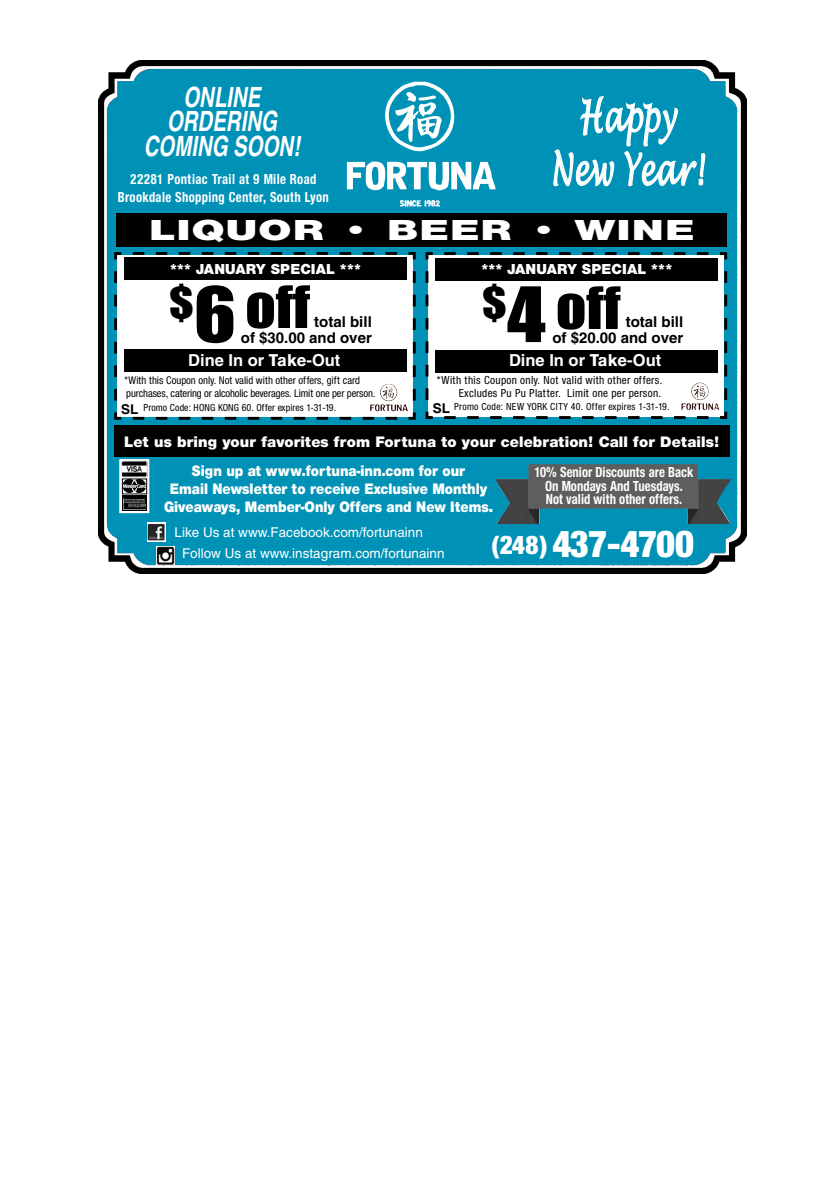
<style>
.page{position:relative;width:821px;height:1188px;background:#fff}
.page>*{position:absolute;margin:0;border:0;box-sizing:border-box;transform-origin:0 0}
.t1{font:54px "Impact";color:#000;scale:1.1 1}
.t2{font:italic 43.2px/52.9px "Lucida Handwriting";letter-spacing:.025em;color:#fff;text-align:center;scale:.63 1}
.t3{font:41.1px "Impact";color:#000;scale:1.1 1}
.t4{font:900 condensed 39px "Sans";letter-spacing:-.025em;color:#fff}
.t5{font:900 30px "Sans";letter-spacing:.025em;color:#fff;scale:1.5 1}
.t6{font:italic 700 27.9px/24.5px "Sans";color:#fff;text-align:center;scale:.73 1}
.t7{font:700 16.5px "Sans";color:#fff}
.t8{font:900 15.75px/18px "Sans";color:#fff;text-align:center;scale:.9 1}
.t9{font:900 15.75px "Sans";color:#fff}
.t10{font:700 condensed 15px/13.5px "Sans";color:#fff;text-align:center;scale:.9 1}
.t11{font:700 condensed 15px/18px "Sans";letter-spacing:.025em;color:#fff;text-align:center;scale:.9 1}
.t12{font:700 15px/16.5px "Sans";color:#000;text-align:right}
.t13{font:900 15px "Sans";letter-spacing:.01em;color:#fff}
.t14{font:13.5px/21px "Sans";color:#fff}
.t15{font:700 13.5px "Sans";color:#000}
.t16{font:condensed 12px/12.8px "Sans";letter-spacing:.025em;color:#000;text-align:right}
.t17{font:condensed 11.4px/12.9px "Sans";letter-spacing:-.01em;color:#000}
.t18{font:condensed 10.5px "Sans";letter-spacing:.01em;color:#000}
.s1{font-size:70.5px}
.s2{font-family:"Akzidenz Grotesk CE";font-weight:900}
.s3{font-size:27px}
</style>
<div class="page">
<img style="left:99px;top:61px;width:645px;height:512px">
<svg style="left:113px;top:251px;width:304px;height:170px"></svg>
<div style="left:125px;top:258px;width:282px;height:22px;background:#000"></div>
<svg style="left:119px;top:459px;width:30px;height:54px"></svg>
<svg style="left:122px;top:496px;width:25px;height:15px"></svg>
<img style="left:121px;top:461px;width:27px;height:16px">
<img style="left:124px;top:481px;width:21px;height:11px">
<div style="left:122px;top:479px;width:25px;height:15px;border:1px solid #000"></div>
<img style="left:124px;top:498px;width:21px;height:11px">
<div style="left:116px;top:214px;width:610px;height:33px;background:#000"></div>
<svg style="left:424px;top:251px;width:304px;height:169px"></svg>
<div style="left:436px;top:258px;width:282px;height:22px;background:#000"></div>
<img style="left:147px;top:523px;width:19px;height:19px">
<img style="left:156px;top:546px;width:19px;height:18px">
<div style="left:114px;top:425px;width:616px;height:32px;background:#000"></div>
<div style="left:125px;top:349px;width:282px;height:23px;background:#000"></div>
<div style="left:436px;top:350px;width:282px;height:22px;background:#000"></div>
<img style="left:380px;top:384px;width:17px;height:18px">
<img style="left:691px;top:383px;width:18px;height:17px">
<img style="left:495px;top:464px;width:236px;height:60px">
<img style="left:382px;top:82px;width:76px;height:70px">
<svg style="left:553px;top:95px;width:153px;height:96px;background:#29a3c1"></svg>
<h3 class="t6" style="left:144px;top:84px;width:216px">ONLINE<br>ORDERING<br>COMING SOON!</h3>
<p class="t11" style="left:118px;top:170px;width:236px">22281 Pontiac Trail at 9 Mile Road<br>Brookdale Shopping Center, South Lyon</p>
<h2 class="t2" style="left:550px;top:92px;width:244px">Happy<br>New Year!</h2>
<h3 class="t5" style="left:149px;top:212px;width:365px">LIQUOR • BEER • WINE</h3>
<p class="t13" style="left:481px;top:260px;width:192px">*** JANUARY SPECIAL ***</p>
<p class="t13" style="left:170px;top:260px;width:192px">*** JANUARY SPECIAL ***</p>
<h3 class="t3" style="left:169px;top:271px;width:62px">$<span class="s1">6</span></h3>
<h3 class="t3" style="left:482px;top:271px;width:24px">$</h3>
<h1 class="t1" style="left:245px;top:265px;width:60px">off</h1>
<h1 class="t1" style="left:507px;top:266px;width:105px"><span class="s1">4</span> off</h1>
<p class="t12" style="left:552px;top:313px;width:132px">total bill<br>of $20.00 and over</p>
<p class="t12" style="left:314px;top:313px;width:59px">total bill</p>
<p class="t12" style="left:241px;top:330px;width:132px">of $30.00 and over</p>
<p class="t7" style="left:188px;top:350px;width:154px">Dine In or <span class="s2">Take</span>-Out</p>
<p class="t7" style="left:509px;top:350px;width:154px">Dine In or <span class="s2">Take</span>-Out</p>
<p class="t16" style="left:436px;top:373px;width:228px">*With this Coupon only. Not valid with other offers.<br>Excludes Pu Pu Platter. Limit one per person.</p>
<p class="t18" style="left:454px;top:400px;width:217px">Promo Code: NEW YORK CITY 40. Offer expires 1-31-19.</p>
<p class="t17" style="left:124px;top:374px;width:253px">*With this Coupon only. Not valid with other offers, gift card purchases, catering or alcoholic beverages. Limit one per person.</p>
<p class="t18" style="left:144px;top:401px;width:194px">Promo Code: HONG KONG 60. Offer expires 1-31-19.</p>
<p class="t15" style="left:121px;top:401px;width:19px">SL</p>
<p class="t15" style="left:433px;top:400px;width:19px">SL</p>
<p class="t9" style="left:124px;top:433px;width:597px">Let us bring your favorites from Fortuna to your celebration! Call for Details!</p>
<p class="t8" style="left:164px;top:461px;width:367px">Sign up at www.fortuna-inn.com for our<br>Email Newsletter to receive Exclusive Monthly<br>Giveaways, Member-Only Offers and New Items.</p>
<p class="t10" style="left:534px;top:465px;width:178px">10% Senior Discounts are Back<br>On Mondays And Tuesdays.<br>Not valid with other offers.</p>
<p class="t14" style="left:182px;top:522px;width:264px;text-indent:-8px">Like Us at www.Facebook.com/fortunainn<br>Follow Us at www.instagram.com/fortunainn</p>
<h3 class="t4" style="left:492px;top:521px;width:204px"><span class="s3">(248)</span> 437-4700</h3>
</div>
